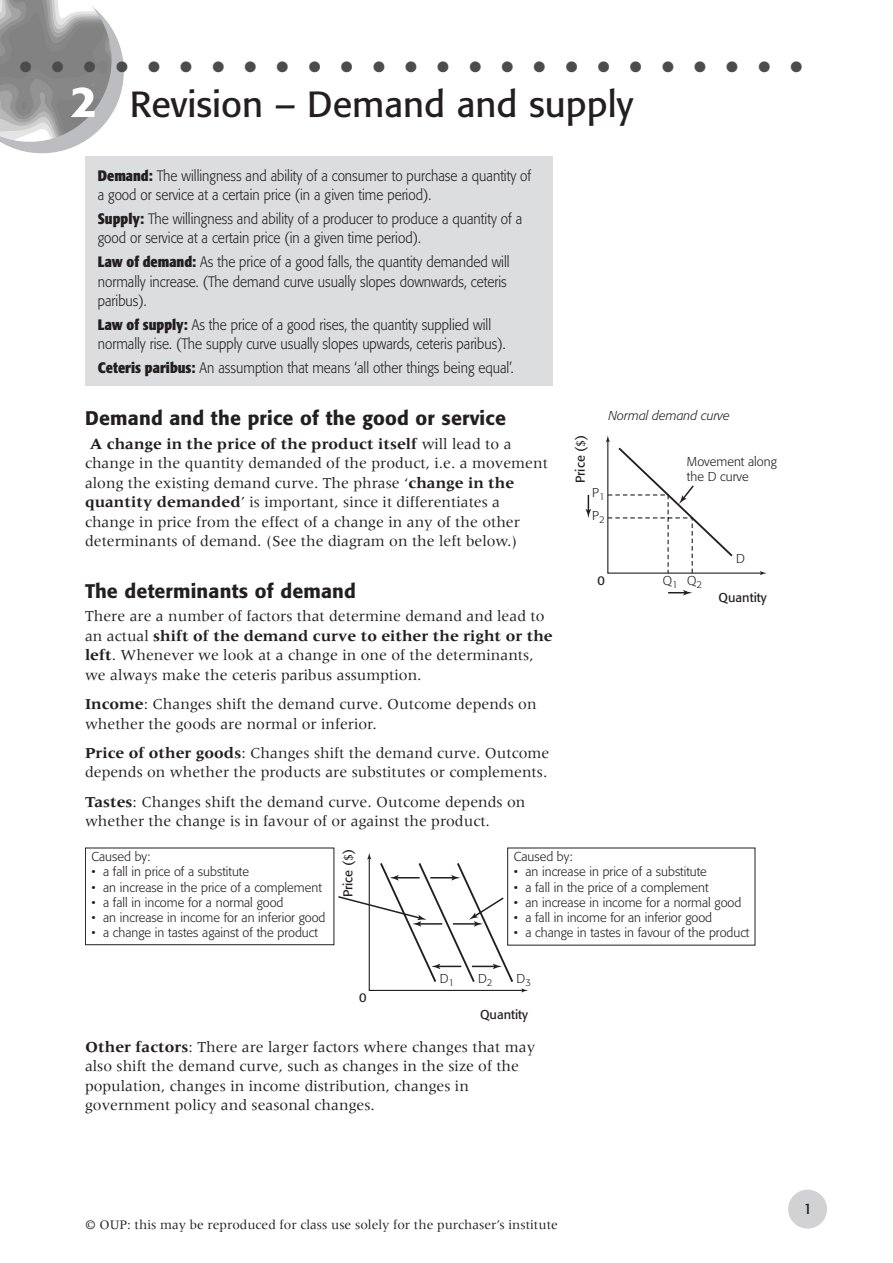
<style>
.page{position:relative;width:893px;height:1263px;background:#fff}
.page>*{position:absolute;margin:0;border:0;box-sizing:border-box;transform-origin:0 0}
.BODYTEXT{font:500 condensed 45px "Formata";color:#fff;scale:1.2 1}
.UNIT_TITLE{font:36px "Formata";color:#231f20}
.A_HEAD{font:500 19.5px "Formata";letter-spacing:.01em;color:#231f20}
.BODYTEXT-2{font:15.75px/19.5px "Meridien LT Std";color:#231f20}
.DEFINITIONS{font:300 15px/19.5px "Formata";color:#231f20;scale:.9 1}
.t1{font:15px "Formata";color:#231f20}
.t2{font:15px "Zapf Dingbats ITC";color:#4b4c4d}
.BODYTEXT-3{font:13.5px "Meridien LT Std";color:#231f20}
.t3{font:300 12.75px/15.3px "Formata";color:#231f20}
.t4{font:12.75px "Formata";color:#231f20}
.t5{font:italic 300 12.75px "Formata";color:#231f20}
.s1{font-weight:700;font-stretch:condensed}
.s2{font-weight:700}
.s3{font-family:"Meridien"}
</style>
<div class="page">
<div style="left:788px;top:1189px;width:39px;height:39px;background:#d1d2d4;border-radius:50%"></div>
<svg style="left:85px;top:848px;width:670px;height:98px"></svg>
<svg style="left:337px;top:853px;width:191px;height:139px"></svg>
<div style="left:85px;top:156px;width:468px;height:230px;background:#dcdddf"></div>
<svg style="left:668px;top:590px;width:24px;height:5px"></svg>
<svg style="left:586px;top:495px;width:5px;height:23px"></svg>
<svg style="left:606px;top:435px;width:161px;height:140px"></svg>
<svg style="left:0;top:0;width:124px;height:153px"></svg>
<p class="BODYTEXT" style="left:70px;top:74px;width:23px">2</p>
<p class="UNIT_TITLE" style="left:130px;top:82px;width:505px">Revision – Demand and supply</p>
<p class="t2" style="left:790px;top:60px;width:13px">●</p>
<p class="DEFINITIONS" style="left:98px;top:166px;width:483px"><span class="s1">Demand:</span> The willingness and ability of a consumer to purchase a quantity of a good or service at a certain price (in a given time period).</p>
<p class="DEFINITIONS" style="left:98px;top:209px;width:473px"><span class="s1">Supply:</span> The willingness and ability of a producer to produce a quantity of a good or service at a certain price (in a given time period).</p>
<p class="DEFINITIONS" style="left:98px;top:252px;width:459px"><span class="s1">Law of demand:</span> As the price of a good falls, the quantity demanded will normally increase. (The demand curve usually slopes downwards, ceteris paribus).</p>
<p class="DEFINITIONS" style="left:98px;top:315px;width:455px"><span class="s1">Law of supply:</span> As the price of a good rises, the quantity supplied will normally rise. (The supply curve usually slopes upwards, ceteris paribus).</p>
<p class="DEFINITIONS" style="left:98px;top:358px;width:463px"><span class="s1">Ceteris paribus:</span> An assumption that means ‘all other things being equal’.</p>
<p class="A_HEAD" style="left:85px;top:406px;width:422px">Demand and the price of the good or service</p>
<p class="BODYTEXT-2" style="left:85px;top:434px;width:464px"><span class="s2">A change in the price of the product itself</span> will lead to a change in the quantity demanded of the product, i.e. a movement along the existing demand curve. The phrase ‘<span class="s2">change in the quantity demanded</span>’ is important, since it differentiates a change in price from the effect of a change in any of the other determinants of demand. (See the diagram on the left below.)</p>
<p class="A_HEAD" style="left:85px;top:579px;width:273px">The determinants of demand</p>
<p class="BODYTEXT-2" style="left:85px;top:606px;width:469px">There are a number of factors that determine demand and lead to an actual <span class="s2">shift of the demand curve to either the right or the left</span>. Whenever we look at a change in one of the determinants, we always make the ceteris paribus assumption.</p>
<p class="BODYTEXT-2" style="left:85px;top:694px;width:453px"><span class="s2">Income</span>: Changes shift the demand curve. Outcome depends on whether the goods are normal or inferior.</p>
<p class="BODYTEXT-2" style="left:85px;top:743px;width:466px"><span class="s2">Price of other goods</span>: Changes shift the demand curve. Outcome depends on whether the products are substitutes or complements.</p>
<p class="BODYTEXT-2" style="left:85px;top:792px;width:442px"><span class="s2">Tastes</span>: Changes shift the demand curve. Outcome depends on whether the change is in favour of or against the product.</p>
<p class="t4" style="left:573px;top:483px;width:50px;rotate:-90deg">Price (<span class="s3">$</span>)</p>
<p class="t5" style="left:608px;top:408px;width:123px">Normal demand curve</p>
<p class="t3" style="left:687px;top:454px;width:91px">Movement along the D curve</p>
<p class="t3" style="left:592px;top:485px;width:14px">P<sub>1</sub></p>
<p class="t3" style="left:592px;top:508px;width:14px">P<sub>2</sub></p>
<p class="t4" style="left:597px;top:573px;width:9px">0</p>
<p class="t3" style="left:663px;top:573px;width:41px">Q<sub>1</sub> Q<sub>2</sub></p>
<p class="t3" style="left:736px;top:551px;width:10px">D</p>
<p class="t4" style="left:719px;top:590px;width:50px">Quantity</p>
<p class="t3" style="left:91px;top:849px;width:60px">Caused by:</p>
<p class="t3" style="left:91px;top:864px;width:159px">• a fall in price of a substitute</p>
<p class="t3" style="left:91px;top:879px;width:232px">• an increase in the price of a complement</p>
<p class="t3" style="left:91px;top:895px;width:194px">• a fall in income for a normal good</p>
<p class="t3" style="left:91px;top:910px;width:236px">• an increase in income for an inferior good</p>
<p class="t3" style="left:91px;top:925px;width:228px">• a change in tastes against of the product</p>
<p class="t4" style="left:340px;top:897px;width:50px;rotate:-90deg">Price (<span class="s3">$</span>)</p>
<p class="t4" style="left:359px;top:990px;width:9px">0</p>
<p class="t3" style="left:440px;top:971px;width:16px">D<sub>1</sub></p>
<p class="t3" style="left:478px;top:971px;width:16px">D<sub>2</sub></p>
<p class="t3" style="left:514px;top:849px;width:60px">Caused by:</p>
<p class="t3" style="left:514px;top:864px;width:195px">• an increase in price of a substitute</p>
<p class="t3" style="left:514px;top:879px;width:196px">• a fall in the price of a complement</p>
<p class="t3" style="left:514px;top:895px;width:229px">• an increase in income for a normal good</p>
<p class="t3" style="left:514px;top:910px;width:200px">• a fall in income for an inferior good</p>
<p class="t3" style="left:514px;top:925px;width:237px">• a change in tastes in favour of the product</p>
<p class="t3" style="left:517px;top:971px;width:16px">D<sub>3</sub></p>
<p class="t4" style="left:480px;top:1007px;width:50px">Quantity</p>
<p class="BODYTEXT-2" style="left:85px;top:1037px;width:452px"><span class="s2">Other factors</span>: There are larger factors where changes that may also shift the demand curve, such as changes in the size of the population, changes in income distribution, changes in government policy and seasonal changes.</p>
<p class="BODYTEXT-3" style="left:85px;top:1217px;width:474px">© OUP: this may be reproduced for class use solely for the purchaser’s institute</p>
<p class="t1" style="left:803px;top:1199px;width:10px">1</p>
</div>
